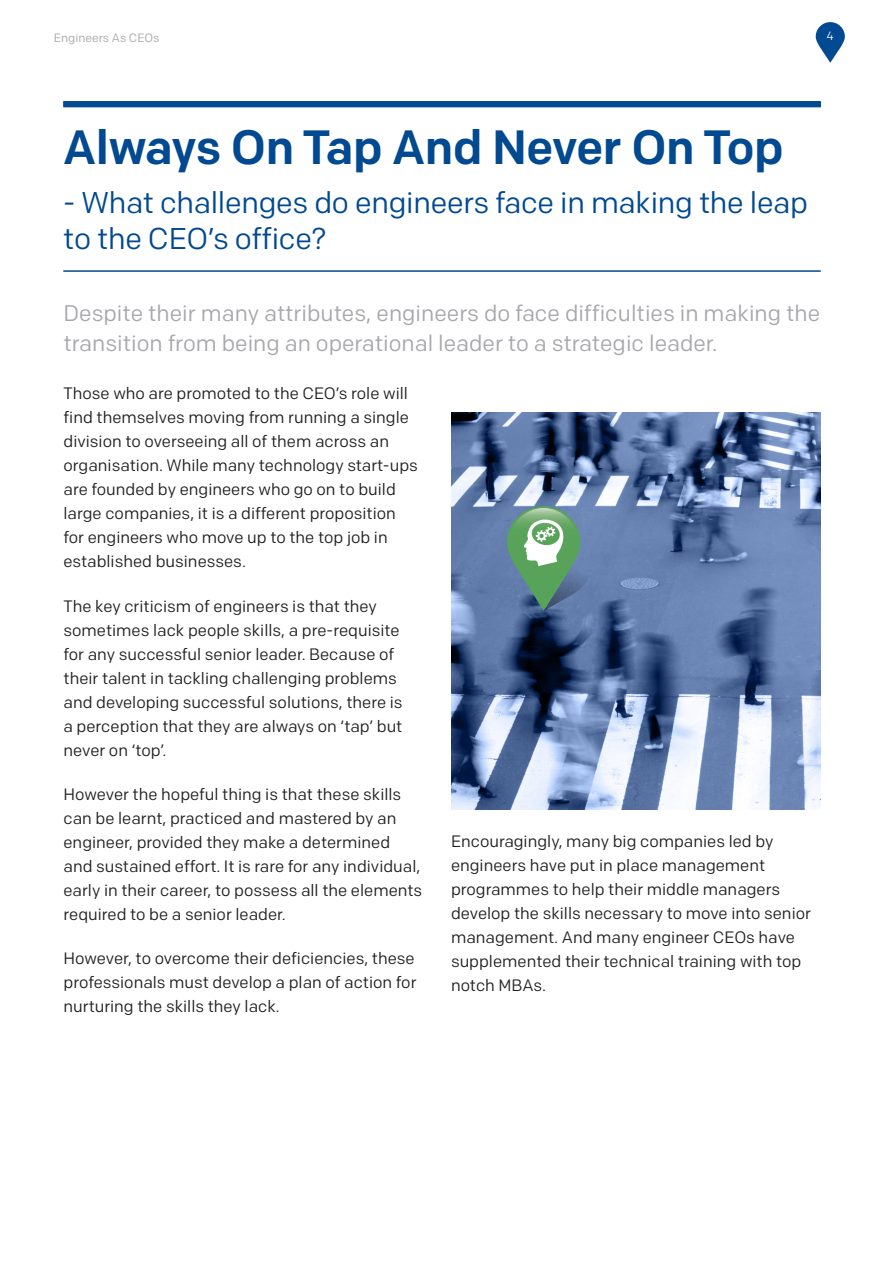
<style>
.page{position:relative;width:893px;height:1263px;background:#fff}
.page>*{position:absolute;margin:0;border:0;box-sizing:border-box;transform-origin:0 0}
.t1{font:500 48px "Colfax";letter-spacing:-.01em;color:#014990}
.t2{font:30px/36px "Colfax";letter-spacing:-.01em;color:#014990}
.t3{font:22.5px/30px "Colfax";color:#a7a7ac}
.t4{font:16.5px/24px "Colfax";color:#231f20}
.t5{font:12px "Colfax";color:#a7a7ac}
.t6{font:12px "Colfax";color:#fff}
</style>
<div class="page">
<svg style="left:816px;top:22px;width:29px;height:41px"></svg>
<div style="left:63px;top:101px;width:758px;height:6px;background:#014990"></div>
<hr style="left:63px;top:270px;width:758px;height:2px;background:#014990">
<img style="left:451px;top:413px;width:370px;height:396px">
<svg style="left:507px;top:506px;width:84px;height:105px;background:#719c91"></svg>
<p class="t5" style="left:54px;top:30px;width:107px">Engineers As CEOs</p>
<p class="t6" style="left:827px;top:29px;width:9px">4</p>
<p class="t1" style="left:63px;top:118px;width:722px">Always On Tap And Never On Top</p>
<p class="t2" style="left:63px;top:184px;width:746px">- What challenges do engineers face in making the leap to the CEO’s office?</p>
<p class="t3" style="left:64px;top:298px;width:758px">Despite their many attributes, engineers do face difficulties in making the transition from being an operational leader to a strategic leader.</p>
<p class="t4" style="left:64px;top:381px;width:356px">Those who are promoted to the CEO’s role will find themselves moving from running a single division to overseeing all of them across an organisation. While many technology start-ups are founded by engineers who go on to build large companies, it is a different proposition for engineers who move up to the top job in established businesses.</p>
<p class="t4" style="left:64px;top:594px;width:341px">The key criticism of engineers is that they sometimes lack people skills, a pre-requisite for any successful senior leader. Because of their talent in tackling challenging problems and developing successful solutions, there is a perception that they are always on ‘tap’ but never on ‘top’.</p>
<p class="t4" style="left:64px;top:782px;width:360px">However the hopeful thing is that these skills can be learnt, practiced and mastered by an engineer, provided they make a determined and sustained effort. It is rare for any individual, early in their career, to possess all the elements required to be a senior leader.</p>
<p class="t4" style="left:64px;top:946px;width:354px;text-align:justify">However, to overcome their deficiencies, these professionals must develop a plan of action for nurturing the skills they lack.</p>
<p class="t4" style="left:451px;top:829px;width:361px">Encouragingly, many big companies led by engineers have put in place management programmes to help their middle managers develop the skills necessary to move into senior management. And many engineer CEOs have supplemented their technical training with top notch MBAs.</p>
</div>
